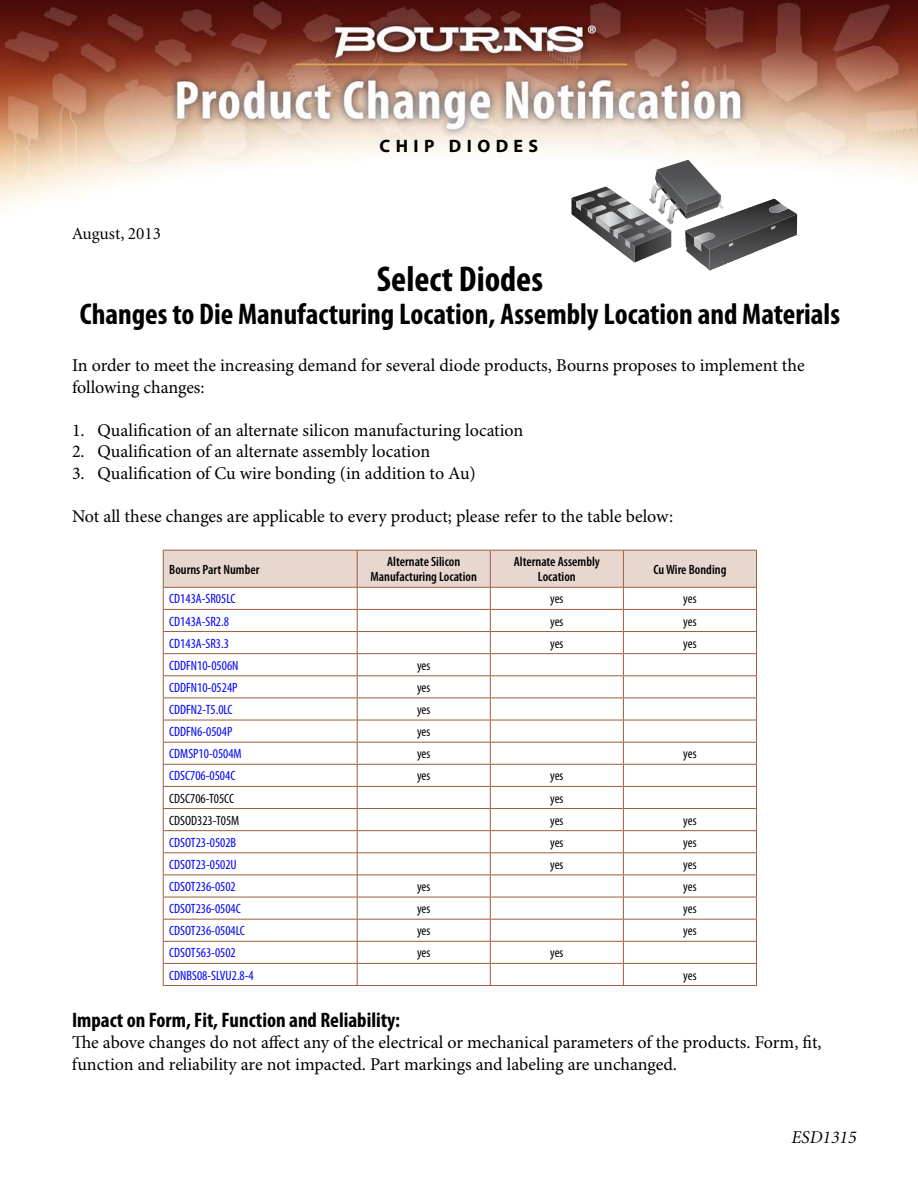
<style>
.page{position:relative;width:918px;height:1188px;background:#fff}
.page>*{position:absolute;margin:0;border:0;box-sizing:border-box;transform-origin:0 0}
.t1{font:700 condensed 36px "Myriad Pro";color:#000}
.t2{font:700 condensed 30px "Myriad Pro";color:#000}
.t3{font:700 condensed 21px "Myriad Pro";color:#000}
.t4{font:18px/21.6px "Minion Pro";color:#000}
.t5{font:700 18px "Myriad Pro";letter-spacing:.3em;color:#000}
.t6{font:italic 18px "Minion";color:#000}
.t7{font:17.25px "Minion";color:#000}
.t8{font:condensed 13.5px "Myriad Pro";color:#00f}
.t9{font:condensed 13.5px "Myriad Pro";color:#000}
.t10{font:600 condensed 13.5px/15px "Myriad Pro";color:#000;text-align:center}
</style>
<div class="page">
<img style="left:0;top:0;width:918px;height:220px">
<svg style="left:163px;top:551px;width:594px;height:434px"></svg>
<hr style="left:163px;top:985px;width:594px;height:1px;background:#a05c3b">
<hr style="left:163px;top:550px;width:194px;height:1px;background:#a05c3b">
<hr style="left:163px;top:551px;width:1px;height:36px;background:#a05c3b">
<hr style="left:357px;top:550px;width:133px;height:1px;background:#a05c3b">
<hr style="left:357px;top:551px;width:1px;height:36px;background:#a05c3b">
<hr style="left:490px;top:550px;width:133px;height:1px;background:#a05c3b">
<hr style="left:490px;top:551px;width:1px;height:36px;background:#a05c3b">
<hr style="left:623px;top:550px;width:134px;height:1px;background:#a05c3b">
<hr style="left:623px;top:551px;width:1px;height:36px;background:#a05c3b">
<hr style="left:756px;top:551px;width:1px;height:36px;background:#a05c3b">
<hr style="left:163px;top:587px;width:594px;height:1px;background:#a05c3b">
<svg style="left:572px;top:160px;width:225px;height:111px"></svg>
<p class="t7" style="left:72px;top:227px;width:91px">August, 2013</p>
<p class="t5" style="left:380px;top:135px;width:160px">CHIP DIODES</p>
<h1 class="t1" style="left:377px;top:266px;width:168px">Select Diodes</h1>
<h2 class="t2" style="left:80px;top:303px;width:762px">Changes to Die Manufacturing Location, Assembly Location and Materials</h2>
<p class="t4" style="left:72px;top:356px;width:734px">In order to meet the increasing demand for several diode products, Bourns proposes to implement the following changes:</p>
<p class="t4" style="left:72px;top:421px;width:453px">1. Qualification of an alternate silicon manufacturing location</p>
<p class="t4" style="left:72px;top:442px;width:360px">2. Qualification of an alternate assembly location</p>
<p class="t4" style="left:72px;top:464px;width:405px">3. Qualification of Cu wire bonding (in addition to Au)</p>
<p class="t4" style="left:72px;top:507px;width:603px">Not all these changes are applicable to every product; please refer to the table below:</p>
<p class="t10" style="left:169px;top:563px;width:92px">Bourns Part Number</p>
<p class="t10" style="left:371px;top:556px;width:108px">Alternate Silicon<br>Manufacturing Location</p>
<p class="t10" style="left:514px;top:556px;width:88px">Alternate Assembly<br>Location</p>
<p class="t10" style="left:653px;top:563px;width:74px">Cu Wire Bonding</p>
<p class="t8" style="left:169px;top:591px;width:68px">CD143A-SR05LC</p>
<p class="t9" style="left:550px;top:591px;width:15px">yes</p>
<p class="t9" style="left:683px;top:591px;width:15px">yes</p>
<p class="t8" style="left:169px;top:613px;width:61px">CD143A-SR2.8</p>
<p class="t9" style="left:550px;top:613px;width:15px">yes</p>
<p class="t9" style="left:683px;top:613px;width:15px">yes</p>
<p class="t8" style="left:169px;top:635px;width:61px">CD143A-SR3.3</p>
<p class="t9" style="left:550px;top:635px;width:15px">yes</p>
<p class="t9" style="left:683px;top:635px;width:15px">yes</p>
<p class="t8" style="left:169px;top:657px;width:71px">CDDFN10-0506N</p>
<p class="t9" style="left:417px;top:657px;width:15px">yes</p>
<p class="t8" style="left:169px;top:679px;width:70px">CDDFN10-0524P</p>
<p class="t9" style="left:417px;top:679px;width:15px">yes</p>
<p class="t8" style="left:169px;top:701px;width:65px">CDDFN2-T5.0LC</p>
<p class="t9" style="left:417px;top:701px;width:15px">yes</p>
<p class="t8" style="left:169px;top:724px;width:65px">CDDFN6-0504P</p>
<p class="t9" style="left:417px;top:724px;width:15px">yes</p>
<p class="t8" style="left:169px;top:746px;width:74px">CDMSP10-0504M</p>
<p class="t9" style="left:417px;top:746px;width:15px">yes</p>
<p class="t9" style="left:683px;top:746px;width:15px">yes</p>
<p class="t8" style="left:169px;top:768px;width:68px">CDSC706-0504C</p>
<p class="t9" style="left:417px;top:768px;width:15px">yes</p>
<p class="t9" style="left:550px;top:768px;width:15px">yes</p>
<p class="t9" style="left:169px;top:790px;width:66px">CDSC706-T05CC</p>
<p class="t9" style="left:550px;top:790px;width:15px">yes</p>
<p class="t9" style="left:169px;top:812px;width:72px">CDSOD323-T05M</p>
<p class="t9" style="left:550px;top:812px;width:15px">yes</p>
<p class="t9" style="left:683px;top:812px;width:15px">yes</p>
<p class="t8" style="left:169px;top:834px;width:68px">CDSOT23-0502B</p>
<p class="t9" style="left:550px;top:834px;width:15px">yes</p>
<p class="t9" style="left:683px;top:834px;width:15px">yes</p>
<p class="t8" style="left:169px;top:856px;width:69px">CDSOT23-0502U</p>
<p class="t9" style="left:550px;top:856px;width:15px">yes</p>
<p class="t9" style="left:683px;top:856px;width:15px">yes</p>
<p class="t8" style="left:169px;top:878px;width:68px">CDSOT236-0502</p>
<p class="t9" style="left:417px;top:878px;width:15px">yes</p>
<p class="t9" style="left:683px;top:878px;width:15px">yes</p>
<p class="t8" style="left:169px;top:901px;width:73px">CDSOT236-0504C</p>
<p class="t9" style="left:417px;top:901px;width:15px">yes</p>
<p class="t9" style="left:683px;top:901px;width:15px">yes</p>
<p class="t8" style="left:169px;top:923px;width:77px">CDSOT236-0504LC</p>
<p class="t9" style="left:417px;top:923px;width:15px">yes</p>
<p class="t9" style="left:683px;top:923px;width:15px">yes</p>
<p class="t8" style="left:169px;top:945px;width:68px">CDSOT563-0502</p>
<p class="t9" style="left:417px;top:945px;width:15px">yes</p>
<p class="t9" style="left:550px;top:945px;width:15px">yes</p>
<p class="t8" style="left:169px;top:967px;width:86px">CDNBS08-SLVU2.8-4</p>
<p class="t9" style="left:683px;top:967px;width:15px">yes</p>
<p class="t3" style="left:72px;top:1012px;width:329px">Impact on Form, Fit, Function and Reliability:</p>
<p class="t4" style="left:72px;top:1033px;width:751px">The above changes do not affect any of the electrical or mechanical parameters of the products. Form, fit, function and reliability are not impacted. Part markings and labeling are unchanged.</p>
<p class="t6" style="left:792px;top:1130px;width:66px">ESD1315</p>
</div>
